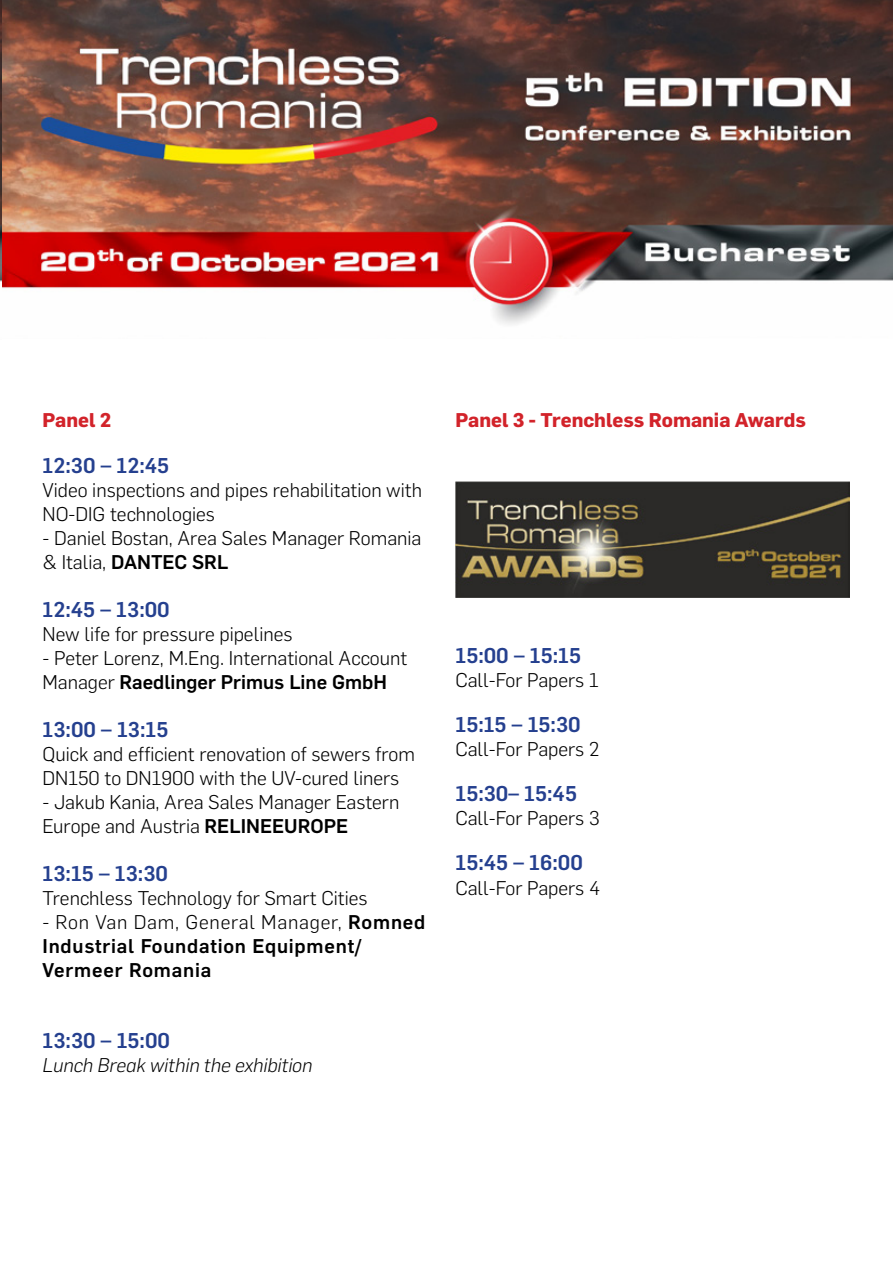
<style>
.page{position:relative;width:893px;height:1263px;background:#fff}
.page>*{position:absolute;margin:0;border:0;box-sizing:border-box;transform-origin:0 0}
.t1{font:500 21px "Flama";color:#25408f}
.t2{font:300 19.5px/24px "Flama";color:#000}
.t3{font:500 19.5px/24px "Flama";letter-spacing:.04em;color:#000}
.t4{font:700 19.5px "Flama";color:#d2232a}
.t5{font:italic 300 19.5px "Flama";color:#000}
.s1{font-weight:500}
.s2{font-weight:300}
</style>
<div class="page">
<img style="left:2px;top:0;width:891px;height:325px">
<img style="left:0;top:0;width:2px;height:282px">
<img style="left:456px;top:482px;width:394px;height:116px">
<p class="t4" style="left:43px;top:406px;width:70px">Panel 2</p>
<p class="t1" style="left:43px;top:451px;width:128px">12:30 – 12:45</p>
<p class="t2" style="left:43px;top:477px;width:381px">Video inspections and pipes rehabilitation with<br>NO-DIG technologies</p>
<p class="t2" style="left:43px;top:525px;width:380px">- Daniel Bostan, Area Sales Manager Romania &amp; Italia, <span class="s1">DANTEC SRL</span></p>
<p class="t1" style="left:43px;top:595px;width:129px">12:45 – 13:00</p>
<p class="t2" style="left:43px;top:621px;width:252px">New life for pressure pipelines</p>
<p class="t2" style="left:43px;top:645px;width:366px">- Peter Lorenz, M.Eng. International Account<br>Manager <span class="s1">Raedlinger Primus Line GmbH</span></p>
<p class="t1" style="left:43px;top:715px;width:127px">13:00 – 13:15</p>
<p class="t2" style="left:43px;top:741px;width:374px">Quick and efficient renovation of sewers from<br>DN150 to DN1900 with the UV-cured liners</p>
<p class="t2" style="left:43px;top:789px;width:358px">- Jakub Kania, Area Sales Manager Eastern<br>Europe and Austria <span class="s1">RELINEEUROPE</span></p>
<p class="t1" style="left:43px;top:859px;width:127px">13:15 – 13:30</p>
<p class="t2" style="left:43px;top:885px;width:327px">Trenchless Technology for Smart Cities</p>
<p class="t3" style="left:43px;top:909px;width:384px"><span class="s2">- Ron Van Dam, General Manager,</span> Romned<br>Industrial Foundation Equipment/<br>Vermeer Romania</p>
<p class="t1" style="left:43px;top:1025px;width:129px">13:30 – 15:00</p>
<p class="t5" style="left:43px;top:1052px;width:271px">Lunch Break within the exhibition</p>
<p class="t4" style="left:455px;top:406px;width:352px">Panel 3 - Trenchless Romania Awards</p>
<p class="t1" style="left:455px;top:641px;width:127px">15:00 – 15:15</p>
<p class="t2" style="left:455px;top:667px;width:145px">Call-For Papers 1</p>
<p class="t1" style="left:455px;top:710px;width:127px">15:15 – 15:30</p>
<p class="t2" style="left:455px;top:736px;width:145px">Call-For Papers 2</p>
<p class="t1" style="left:455px;top:779px;width:123px">15:30– 15:45</p>
<p class="t2" style="left:455px;top:805px;width:146px">Call-For Papers 3</p>
<p class="t1" style="left:455px;top:848px;width:129px">15:45 – 16:00</p>
<p class="t2" style="left:455px;top:874px;width:146px">Call-For Papers 4</p>
</div>
